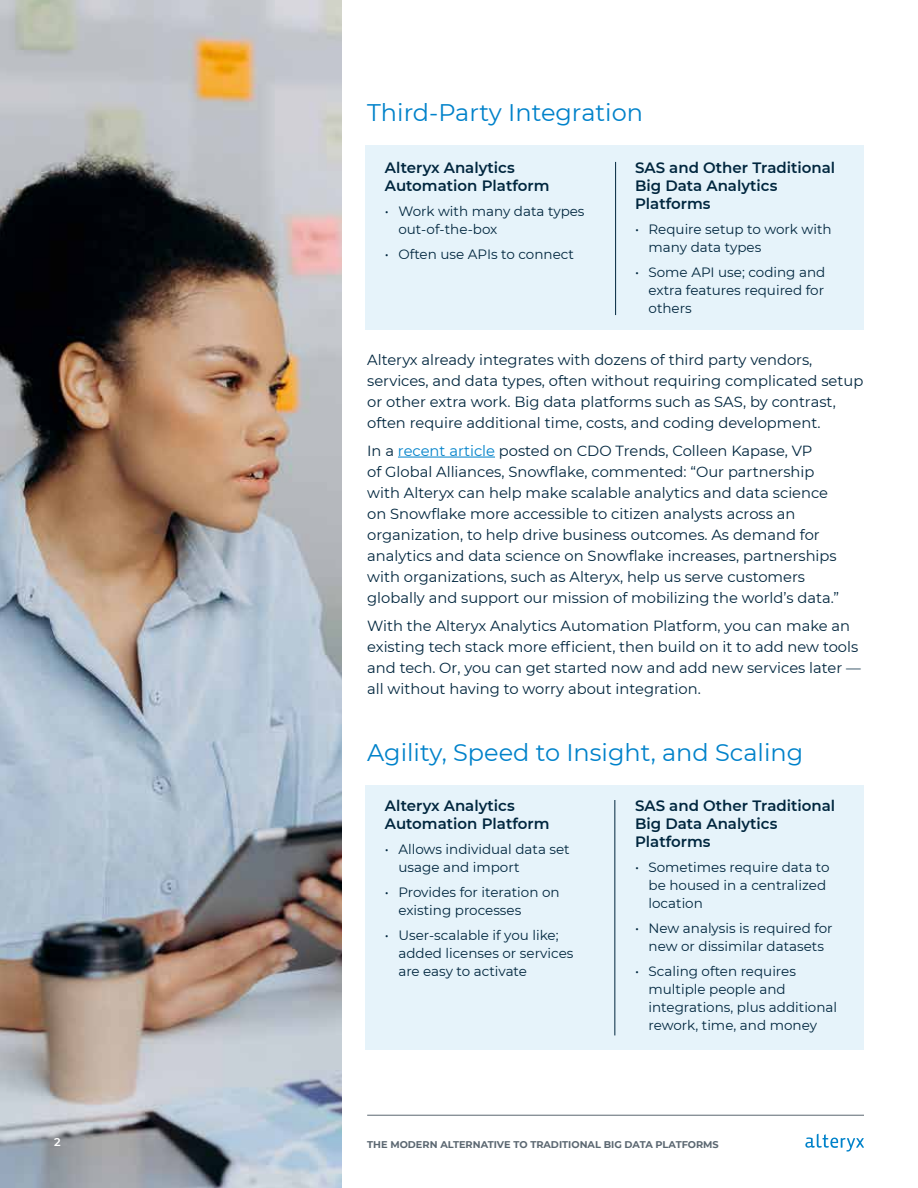
<style>
.page{position:relative;width:918px;height:1188px;background:#fff}
.page>*{position:absolute;margin:0;border:0;box-sizing:border-box;transform-origin:0 0}
.t1{font:24px "Montserrat";color:#0082ca}
.t2{font:600 15px/18px "Montserrat";color:#00263e}
.t3{font:14.7px/21px "Montserrat";color:#00263e}
.t4{font:13.5px/18px "Montserrat";color:#00263e}
.t5{font:600 11.25px "Montserrat";color:#fff}
.t6{font:700 9.75px "Montserrat";color:#5b6771}
.s1{color:#0082ca}
</style>
<div class="page">
<img style="left:0;top:0;width:342px;height:1188px">
<svg style="left:805px;top:1134px;width:59px;height:18px"></svg>
<hr style="left:367px;top:1115px;width:497px;height:1px;background:#5b6771">
<hr style="left:398px;top:457px;width:97px;height:1px;background:#0082ca">
<div style="left:366px;top:145px;width:498px;height:185px;background:#e6f3fa"></div>
<hr style="left:615px;top:162px;width:1px;height:153px;background:#00263e">
<div style="left:366px;top:785px;width:498px;height:264px;background:#e6f3fa"></div>
<hr style="left:614px;top:800px;width:1px;height:235px;background:#00263e">
<h1 class="t1" style="left:367px;top:96px;width:277px">Third-Party Integration</h1>
<p class="t2" style="left:385px;top:158px;width:166px">Alteryx Analytics<br>Automation Platform</p>
<p class="t4" style="left:398px;top:202px;width:188px;text-indent:-14px">• Work with many data types out-of-the-box</p>
<p class="t4" style="left:385px;top:245px;width:191px">• Often use APIs to connect</p>
<p class="t2" style="left:635px;top:158px;width:202px">SAS and Other Traditional<br>Big Data Analytics<br>Platforms</p>
<p class="t4" style="left:649px;top:220px;width:185px;text-indent:-14px">• Require setup to work with many data types</p>
<p class="t4" style="left:649px;top:263px;width:178px;text-align:justify;text-indent:-14px">• Some API use; coding and extra features required for others</p>
<p class="t3" style="left:367px;top:349px;width:498px">Alteryx already integrates with dozens of third party vendors, services, and data types, often without requiring complicated setup or other extra work. Big data platforms such as SAS, by contrast, often require additional time, costs, and coding development.</p>
<p class="t3" style="left:367px;top:440px;width:474px">In a <span class="s1">recent article</span> posted on CDO Trends, Colleen Kapase, VP<br>of Global Alliances, Snowflake, commented: “Our partnership with Alteryx can help make scalable analytics and data science on Snowflake more accessible to citizen analysts across an organization, to help drive business outcomes. As demand for analytics and data science on Snowflake increases, partnerships with organizations, such as Alteryx, help us serve customers globally and support our mission of mobilizing the world’s data.”</p>
<p class="t3" style="left:367px;top:615px;width:495px">With the Alteryx Analytics Automation Platform, you can make an existing tech stack more efficient, then build on it to add new tools and tech. Or, you can get started now and add new services later — all without having to worry about integration.</p>
<h1 class="t1" style="left:367px;top:736px;width:438px">Agility, Speed to Insight, and Scaling</h1>
<p class="t2" style="left:385px;top:796px;width:166px">Alteryx Analytics<br>Automation Platform</p>
<p class="t4" style="left:398px;top:840px;width:173px;text-indent:-14px">• Allows individual data set usage and import</p>
<p class="t4" style="left:398px;top:883px;width:163px;text-indent:-14px">• Provides for iteration on existing processes</p>
<p class="t4" style="left:398px;top:925px;width:177px;text-indent:-14px">• User-scalable if you like; added licenses or services are easy to activate</p>
<p class="t2" style="left:635px;top:796px;width:202px">SAS and Other Traditional<br>Big Data Analytics<br>Platforms</p>
<p class="t4" style="left:649px;top:858px;width:183px;text-indent:-14px">• Sometimes require data to be housed in a centralized location</p>
<p class="t4" style="left:635px;top:919px;width:199px;text-align:center">• New analysis is required for new or dissimilar datasets</p>
<p class="t4" style="left:649px;top:961px;width:190px;text-indent:-14px">• Scaling often requires multiple people and integrations, plus additional rework, time, and money</p>
<p class="t5" style="left:54px;top:1134px;width:8px">2</p>
<p class="t6" style="left:367px;top:1138px;width:353px">THE MODERN ALTERNATIVE TO TRADITIONAL BIG DATA PLATFORMS</p>
</div>
